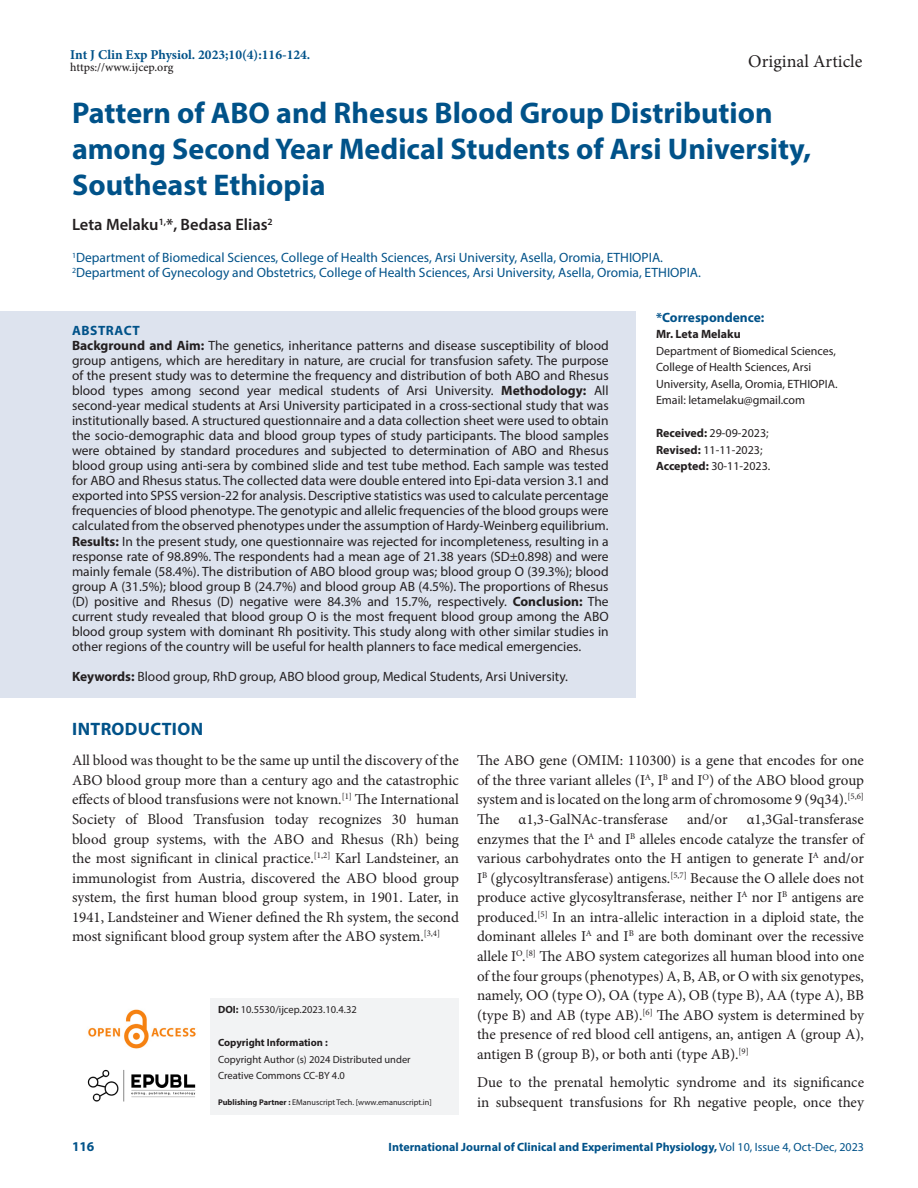
<style>
.page{position:relative;width:918px;height:1188px;background:#fff}
.page>*{position:absolute;margin:0;border:0;box-sizing:border-box;transform-origin:0 0}
.Art_Title{font:700 30px/36px "Myriad Pro";color:#005289}
.t1{font:18px "Minion Pro";color:#231f20}
.Intro_head{font:700 18px "Myriad Pro";letter-spacing:.02em;color:#005289}
.Author_Names{font:600 16.5px "Myriad Pro";color:#231f20}
.Body_text{font:15px/19.5px "Minion Pro";letter-spacing:-.005em;color:#231f20;text-align:justify}
.Body_text__FO{font:15px/19.5px "Minion Pro";color:#231f20;text-align:justify}
.Abstract_TXT{font:13.5px/15px "Myriad Pro";color:#231f20;text-align:justify}
.Author_Affiliations{font:13.5px "Myriad Pro";color:#005289}
.KY{font:13.5px "Myriad Pro";color:#231f20}
.t2{font:700 13.5px "Minion Pro";color:#005289}
.Correspondence_head{font:700 13.5px "Myriad Pro";color:#005289}
.ABS_Heading{font:700 13.5px "Myriad Pro";letter-spacing:.04em;color:#005289}
.Correspondence_AU_Af{font:12px/16.5px "Myriad Pro";color:#231f20}
.t3{font:700 12px "Myriad Pro";color:#005289}
.Journal_Dates{font:12px/16.5px "Myriad Pro";color:#231f20}
.t4{font:500 12px "Minion Pro";letter-spacing:-.005em;color:#231f20}
.Correspondence_AU{font:700 12px "Myriad Pro";color:#231f20}
.t5{font:10.5px/16.5px "Myriad Pro";color:#231f20}
.t6{font:700 10.5px "Myriad Pro";color:#231f20}
.t7{font:8.25px "Myriad Pro";color:#231f20}
.s1{font-weight:700}
.s2{font-weight:400}
</style>
<div class="page">
<img style="left:88px;top:1009px;width:108px;height:40px">
<img style="left:87px;top:1069px;width:109px;height:33px">
<div style="left:211px;top:998px;width:248px;height:36px;background:#f2f3f4"></div>
<div style="left:211px;top:1031px;width:248px;height:26px;background:#f2f3f4"></div>
<div style="left:211px;top:1048px;width:248px;height:25px;background:#f2f3f4"></div>
<div style="left:211px;top:1064px;width:248px;height:26px;background:#f2f3f4"></div>
<div style="left:211px;top:1084px;width:248px;height:30px;background:#f2f3f4"></div>
<div style="left:0;top:311px;width:636px;height:40px;background:#dde3ee"></div>
<div style="left:0;top:326px;width:636px;height:342px;background:#dde3ee"></div>
<div style="left:0;top:657px;width:636px;height:41px;background:#dde3ee"></div>
<p class="t2" style="left:70px;top:45px;width:242px">Int J Clin Exp Physiol. 2023;10(4):116-124.</p>
<p class="t4" style="left:70px;top:59px;width:105px">https://www.ijcep.org</p>
<h2 class="t1" style="left:748px;top:49px;width:116px">Original Article</h2>
<p class="Art_Title" style="left:72px;top:94px;width:741px">Pattern of ABO and Rhesus Blood Group Distribution among Second Year Medical Students of Arsi University,<br>Southeast Ethiopia</p>
<p class="Author_Names" style="left:72px;top:214px;width:202px">Leta Melaku<sup>1,</sup>*, Bedasa Elias<sup>2</sup></p>
<p class="Author_Affiliations" style="left:72px;top:249px;width:593px"><sup>1</sup>Department of Biomedical Sciences, College of Health Sciences, Arsi University, Asella, Oromia, ETHIOPIA.</p>
<p class="Author_Affiliations" style="left:72px;top:264px;width:631px"><sup>2</sup>Department of Gynecology and Obstetrics, College of Health Sciences, Arsi University, Asella, Oromia, ETHIOPIA.</p>
<p class="Correspondence_head" style="left:656px;top:308px;width:110px">*Correspondence:</p>
<p class="Correspondence_AU" style="left:656px;top:326px;width:86px">Mr. Leta Melaku</p>
<p class="Correspondence_AU_Af" style="left:656px;top:342px;width:183px">Department of Biomedical Sciences,<br>College of Health Sciences, Arsi<br>University, Asella, Oromia, ETHIOPIA.</p>
<p class="Correspondence_AU_Af" style="left:656px;top:392px;width:151px">Email: letamelaku@gmail.com</p>
<p class="ABS_Heading" style="left:72px;top:321px;width:69px">ABSTRACT</p>
<p class="Abstract_TXT" style="left:72px;top:337px;width:538px"><span class="s1">Background and Aim:</span> The genetics, inheritance patterns and disease susceptibility of blood group antigens, which are hereditary in nature, are crucial for transfusion safety. The purpose of the present study was to determine the frequency and distribution of both ABO and Rhesus blood types among second year medical students of Arsi University. <span class="s1">Methodology:</span> All second-year medical students at Arsi University participated in a cross-sectional study that was institutionally based. A structured questionnaire and a data collection sheet were used to obtain the socio-demographic data and blood group types of study participants. The blood samples were obtained by standard procedures and subjected to determination of ABO and Rhesus blood group using anti-sera by combined slide and test tube method. Each sample was tested for ABO and Rhesus status. The collected data were double entered into Epi-data version 3.1 and exported into SPSS version-22 for analysis. Descriptive statistics was used to calculate percentage frequencies of blood phenotype. The genotypic and allelic frequencies of the blood groups were calculated from the observed phenotypes under the assumption of Hardy-Weinberg equilibrium.<br><span class="s1">Results:</span> In the present study, one questionnaire was rejected for incompleteness, resulting in a response rate of 98.89%. The respondents had a mean age of 21.38 years (SD±0.898) and were mainly female (58.4%). The distribution of ABO blood group was; blood group O (39.3%); blood group A (31.5%); blood group B (24.7%) and blood group AB (4.5%). The proportions of Rhesus (D) positive and Rhesus (D) negative were 84.3% and 15.7%, respectively. <span class="s1">Conclusion:</span> The current study revealed that blood group O is the most frequent blood group among the ABO blood group system with dominant Rh positivity. This study along with other similar studies in other regions of the country will be useful for health planners to face medical emergencies.</p>
<p class="KY" style="left:72px;top:668px;width:498px"><span class="s1">Keywords:</span> Blood group, RhD group, ABO blood group, Medical Students, Arsi University.</p>
<p class="Intro_head" style="left:72px;top:717px;width:132px">INTRODUCTION</p>
<p class="Body_text__FO" style="left:72px;top:751px;width:389px">All blood was thought to be the same up until the discovery of the ABO blood group more than a century ago and the catastrophic effects of blood transfusions were not known.<sup>[1]</sup> The International Society of Blood Transfusion today recognizes 30 human blood group systems, with the ABO and Rhesus (Rh) being the most significant in clinical practice.<sup>[1,2]</sup> Karl Landsteiner, an immunologist from Austria, discovered the ABO blood group system, the first human blood group system, in 1901. Later, in 1941, Landsteiner and Wiener defined the Rh system, the second most significant blood group system after the ABO system.<sup>[3,4]</sup></p>
<p class="Body_text" style="left:477px;top:751px;width:389px">The ABO gene (OMIM: 110300) is a gene that encodes for one of the three variant alleles (I<sup>A</sup>, I<sup>B</sup> and I<sup>O</sup>) of the ABO blood group system and is located on the long arm of chromosome 9 (9q34).<sup>[5,6] </sup>The</p>
<p class="Journal_Dates" style="left:656px;top:425px;width:116px"><span class="s1">Received:</span> 29-09-2023;<br><span class="s1">Revised:</span> 11-11-2023;<br><span class="s1">Accepted:</span> 30-11-2023.</p>
<p class="Body_text" style="left:477px;top:809px;width:389px;text-indent:270px">α1,3Gal-transferase enzymes that the I<sup>A</sup> and I<sup>B</sup> alleles encode catalyze the transfer of various carbohydrates onto the H antigen to generate I<sup>A</sup> and/or I<sup>B</sup> (glycosyltransferase) antigens.<sup>[5,7]</sup> Because the O allele does not produce active glycosyltransferase, neither I<sup>A</sup> nor I<sup>B</sup> antigens are produced.<sup>[5]</sup> In an intra-allelic interaction in a diploid state, the dominant alleles I<sup>A</sup> and I<sup>B</sup> are both dominant over the recessive allele I<sup>O</sup>.<sup>[8]</sup> The ABO system categorizes all human blood into one of the four groups (phenotypes) A, B, AB, or O with six genotypes, namely, OO (type O), OA (type A), OB (type B), AA (type A), BB (type B) and AB (type AB).<sup>[6]</sup> The ABO system is determined by the presence of red blood cell antigens, an, antigen A (group A), antigen B (group B), or both anti (type AB).<sup>[9]</sup></p>
<p class="Body_text" style="left:477px;top:1073px;width:389px">Due to the prenatal hemolytic syndrome and its significance in subsequent transfusions for Rh negative people, once they</p>
<p class="Body_text" style="left:519px;top:809px;width:151px">α1,3-GalNAc-transferase</p>
<p class="Body_text" style="left:687px;top:809px;width:42px">and/or</p>
<p class="t5" style="left:218px;top:1001px;width:140px"><span class="s1">DOI:</span> 10.5530/ijcep.2023.10.4.32</p>
<p class="t6" style="left:218px;top:1036px;width:111px">Copyright Information :</p>
<p class="t5" style="left:218px;top:1051px;width:194px">Copyright Author (s) 2024 Distributed under<br>Creative Commons CC-BY 4.0</p>
<p class="t7" style="left:218px;top:1097px;width:215px"><span class="s1">Publishing Partner :</span> EManuscript Tech. [www.emanuscript.in]</p>
<p class="Correspondence_head" style="left:72px;top:1137px;width:24px">116</p>
<p class="t3" style="left:389px;top:1139px;width:477px">International Journal of Clinical and Experimental Physiology, <span class="s2">Vol 10, Issue 4, Oct-Dec, 2023</span></p>
</div>
